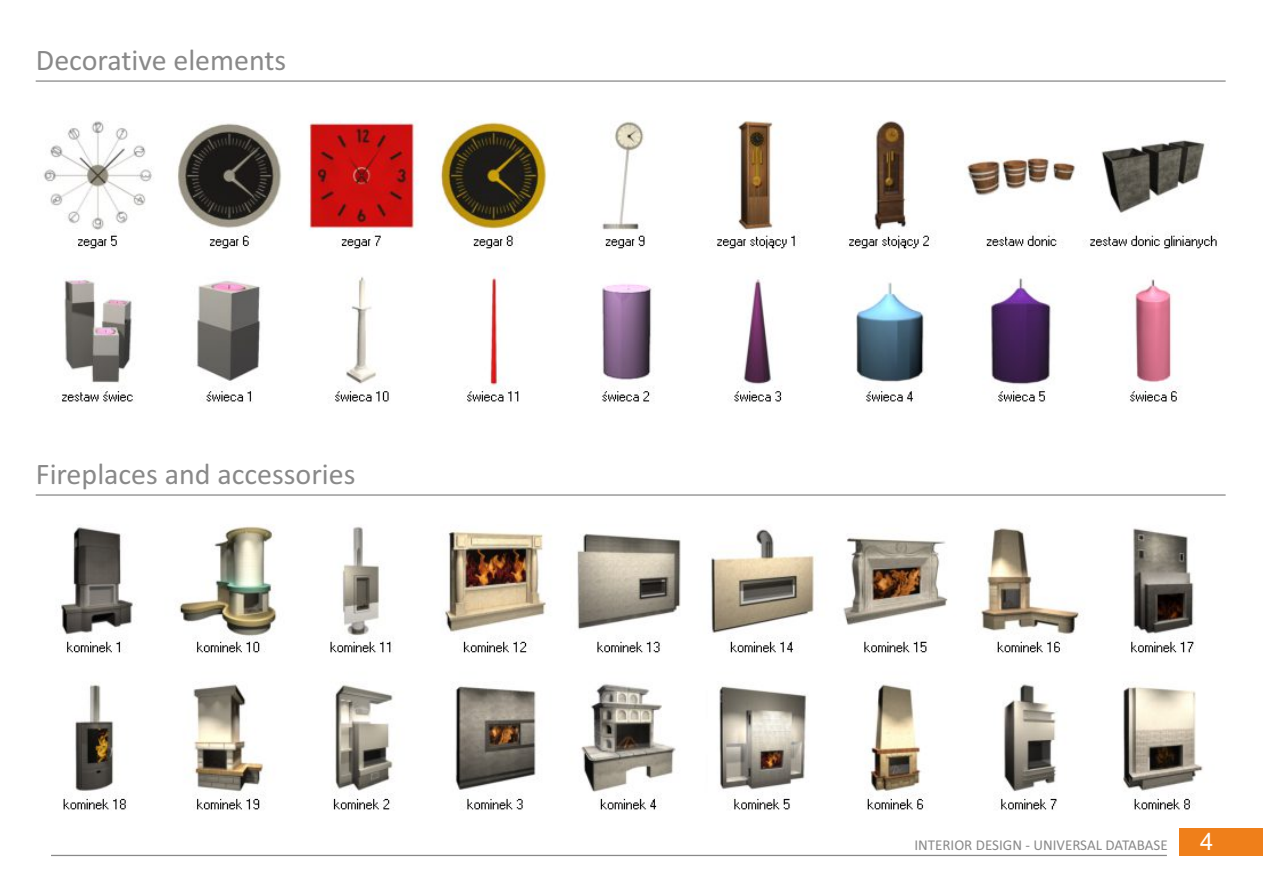
<style>
.page{position:relative;width:1263px;height:893px;background:#fff}
.page>*{position:absolute;margin:0;border:0;box-sizing:border-box;transform-origin:0 0}
.t1{font:30px "Calibri";color:#898989}
.t2{font:24px "Arial";color:#fefefe}
.t3{font:15px "Calibri";color:#898989}
</style>
<div class="page">
<hr style="left:36px;top:80px;width:1189px;height:2px;background:#898989">
<hr style="left:36px;top:494px;width:1189px;height:2px;background:#898989">
<img style="left:43px;top:120px;width:1174px;height:284px">
<img style="left:59px;top:524px;width:1144px;height:286px">
<div style="left:1180px;top:828px;width:83px;height:27px;background:#ef7f1a"></div>
<hr style="left:51px;top:855px;width:1116px;height:1px;background:#898989">
<p class="t1" style="left:36px;top:47px;width:252px">Decorative elements</p>
<p class="t1" style="left:36px;top:461px;width:321px">Fireplaces and accessories</p>
<p class="t3" style="left:914px;top:839px;width:255px">INTERIOR DESIGN - UNIVERSAL DATABASE</p>
<p class="t2" style="left:1200px;top:832px;width:15px">4</p>
</div>
